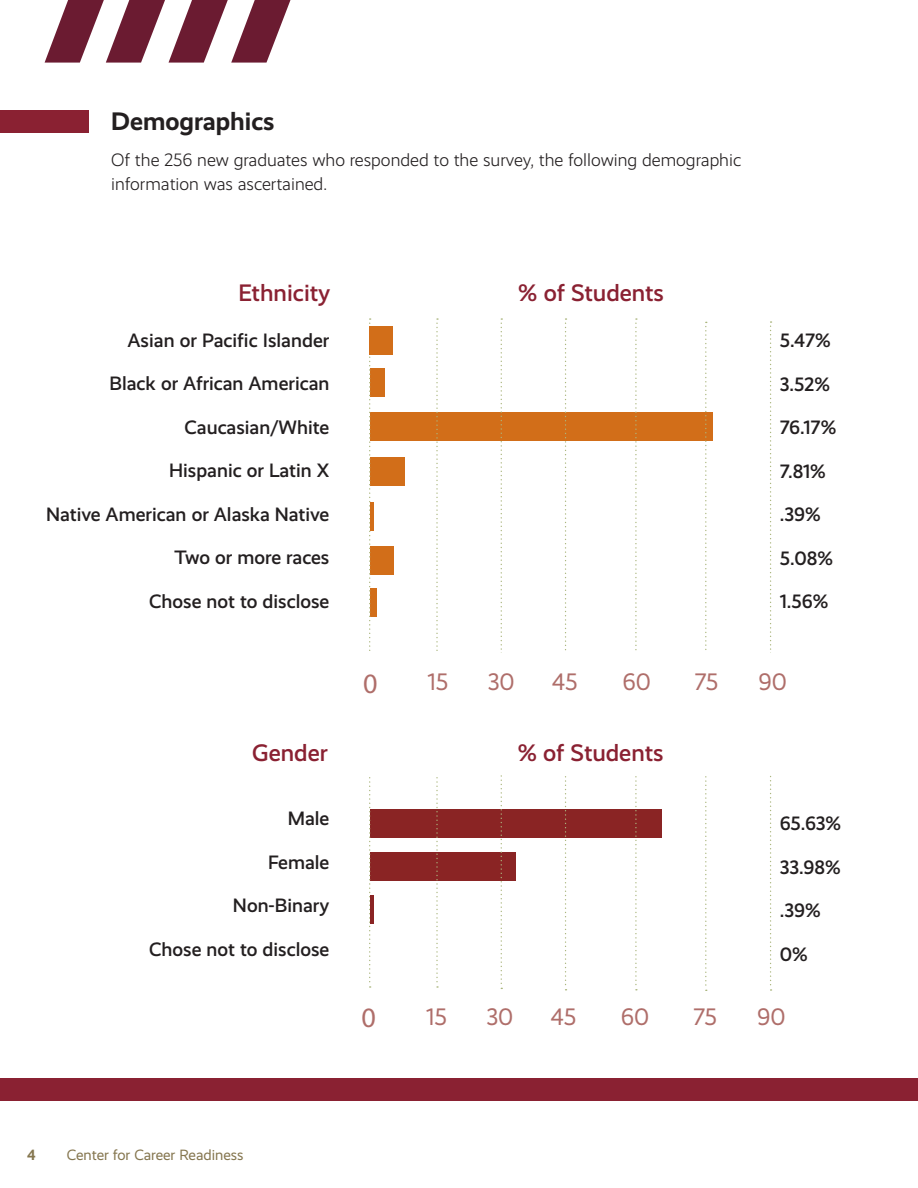
<style>
.page{position:relative;width:918px;height:1188px;background:#fff}
.page>*{position:absolute;margin:0;border:0;box-sizing:border-box;transform-origin:0 0}
.t1{font:28.2px "Myriad Pro";color:#af6e6a}
.t2{font:700 25.5px "Realist";color:#231f20}
.t3{font:500 24px "Realist";color:#8a2132}
.t4{font:24px "Realist";color:#af6e6a}
.t5{font:500 19.5px "Realist";color:#231f20}
.t6{font:300 18px/24px "Realist";color:#231f20}
.t7{font:15px "Realist";color:#85764f}
.t8{font:700 15px "Realist";color:#85764f}
</style>
<div class="page">
<div style="left:0;top:110px;width:89px;height:22px;background:#8a2132"></div>
<div style="left:370px;top:368px;width:14px;height:29px;background:#d26e19"></div>
<div style="left:370px;top:412px;width:343px;height:29px;background:#d26e19"></div>
<div style="left:370px;top:457px;width:35px;height:29px;background:#d26e19"></div>
<div style="left:370px;top:546px;width:23px;height:29px;background:#d26e19"></div>
<div style="left:370px;top:588px;width:7px;height:29px;background:#d26e19"></div>
<div style="left:370px;top:809px;width:292px;height:29px;background:#8a2424"></div>
<div style="left:370px;top:852px;width:146px;height:29px;background:#8a2424"></div>
<svg style="left:369px;top:318px;width:2px;height:670px"></svg>
<svg style="left:436px;top:318px;width:2px;height:670px"></svg>
<svg style="left:501px;top:318px;width:1px;height:671px"></svg>
<svg style="left:565px;top:318px;width:2px;height:672px"></svg>
<svg style="left:635px;top:318px;width:2px;height:672px"></svg>
<svg style="left:705px;top:322px;width:2px;height:669px"></svg>
<svg style="left:770px;top:321px;width:2px;height:670px"></svg>
<hr style="left:370px;top:502px;width:4px;height:29px;background:#d26e19">
<hr style="left:371px;top:895px;width:3px;height:29px;background:#8a2424">
<div style="left:282px;top:653px;width:517px;height:121px;background:#fff"></div>
<div style="left:0;top:1078px;width:918px;height:22px;background:#8a2132"></div>
<div style="left:370px;top:326px;width:23px;height:29px;background:#d26e19"></div>
<svg style="left:45px;top:0;width:245px;height:63px"></svg>
<p class="t2" style="left:111px;top:106px;width:165px">Demographics</p>
<p class="t6" style="left:111px;top:148px;width:632px">Of the 256 new graduates who responded to the survey, the following demographic information was ascertained.</p>
<p class="t3" style="left:238px;top:279px;width:93px">Ethnicity</p>
<p class="t3" style="left:518px;top:279px;width:147px">% of Students</p>
<p class="t5" style="left:128px;top:329px;width:203px">Asian or Pacific Islander</p>
<p class="t5" style="left:109px;top:373px;width:221px">Black or African American</p>
<p class="t5" style="left:185px;top:416px;width:146px">Caucasian/White</p>
<p class="t5" style="left:169px;top:460px;width:162px">Hispanic or Latin X</p>
<p class="t5" style="left:46px;top:503px;width:285px">Native American or Alaska Native</p>
<p class="t5" style="left:175px;top:547px;width:156px">Two or more races</p>
<p class="t5" style="left:149px;top:590px;width:182px">Chose not to disclose</p>
<p class="t5" style="left:780px;top:329px;width:52px">5.47%</p>
<p class="t5" style="left:780px;top:373px;width:52px">3.52%</p>
<p class="t5" style="left:780px;top:416px;width:58px">76.17%</p>
<p class="t5" style="left:780px;top:460px;width:47px">7.81%</p>
<p class="t5" style="left:780px;top:503px;width:42px">.39%</p>
<p class="t5" style="left:780px;top:547px;width:55px">5.08%</p>
<p class="t5" style="left:780px;top:590px;width:50px">1.56%</p>
<p class="t1" style="left:363px;top:666px;width:16px">0</p>
<p class="t4" style="left:428px;top:668px;width:22px">15</p>
<p class="t4" style="left:488px;top:668px;width:28px">30</p>
<p class="t4" style="left:552px;top:668px;width:27px">45</p>
<p class="t4" style="left:622px;top:668px;width:30px">60</p>
<p class="t4" style="left:695px;top:668px;width:25px">75</p>
<p class="t4" style="left:759px;top:668px;width:30px">90</p>
<p class="t3" style="left:252px;top:739px;width:77px">Gender</p>
<p class="t3" style="left:518px;top:739px;width:147px">% of Students</p>
<p class="t5" style="left:288px;top:808px;width:43px">Male</p>
<p class="t5" style="left:268px;top:851px;width:63px">Female</p>
<p class="t5" style="left:233px;top:895px;width:98px">Non-Binary</p>
<p class="t5" style="left:149px;top:938px;width:182px">Chose not to disclose</p>
<p class="t5" style="left:780px;top:812px;width:63px">65.63%</p>
<p class="t5" style="left:780px;top:856px;width:62px">33.98%</p>
<p class="t5" style="left:780px;top:899px;width:42px">.39%</p>
<p class="t5" style="left:780px;top:943px;width:29px">0%</p>
<p class="t8" style="left:27px;top:1146px;width:10px">4</p>
<p class="t7" style="left:67px;top:1147px;width:178px">Center for Career Readiness</p>
<p class="t1" style="left:362px;top:1001px;width:16px">0</p>
<p class="t4" style="left:426px;top:1003px;width:22px">15</p>
<p class="t4" style="left:486px;top:1003px;width:28px">30</p>
<p class="t4" style="left:550px;top:1003px;width:27px">45</p>
<p class="t4" style="left:621px;top:1003px;width:30px">60</p>
<p class="t4" style="left:693px;top:1003px;width:25px">75</p>
<p class="t4" style="left:757px;top:1003px;width:30px">90</p>
</div>
